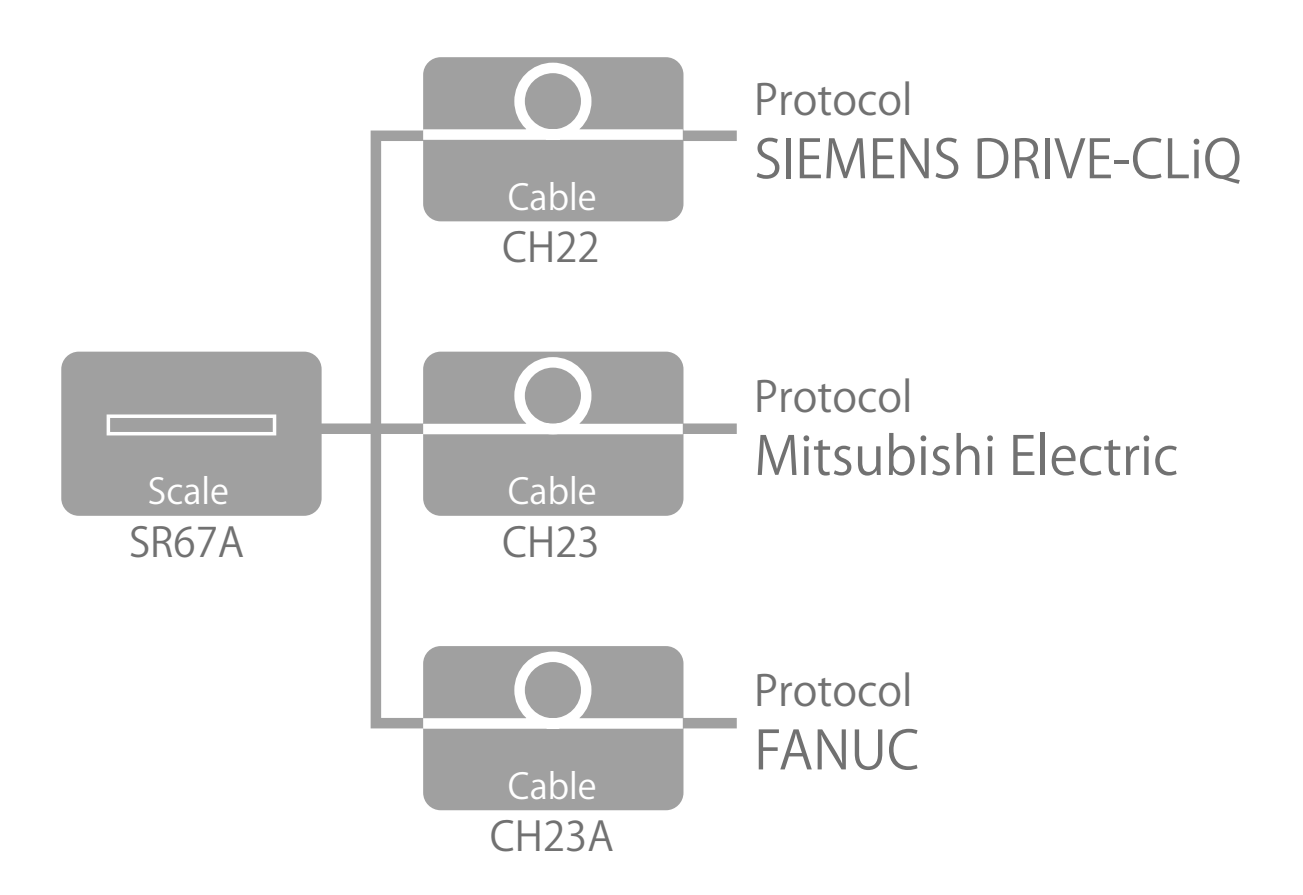
<style>
.page{position:relative;width:1303px;height:895px;background:#fff}
.page>*{position:absolute;margin:0;border:0;box-sizing:border-box;transform-origin:0 0}
.t1{font:52.5px "Helvetica";color:#717171}
.t2{font:42px "Helvetica";color:#717171}
.t3{font:40.25px "Helvetica";color:#717171}
.t4{font:35px "Helvetica";color:#fff}
</style>
<div class="page">
<div style="left:370px;top:130px;width:372px;height:598px;border:10px solid #a0a0a0"></div>
<div style="left:423px;top:57px;width:260px;height:164px;background:#a0a0a0;border-radius:18px"></div>
<svg style="left:412px;top:57px;width:281px;height:88px"></svg>
<div style="left:423px;top:646px;width:260px;height:164px;background:#a0a0a0;border-radius:18px"></div>
<svg style="left:412px;top:646px;width:281px;height:87px"></svg>
<div style="left:287px;top:423px;width:449px;height:11px;background:#a0a0a0"></div>
<div style="left:423px;top:351px;width:260px;height:164px;background:#a0a0a0;border-radius:18px"></div>
<svg style="left:412px;top:352px;width:281px;height:87px"></svg>
<div style="left:61px;top:351px;width:260px;height:164px;background:#a0a0a0;border-radius:18px"></div>
<svg style="left:107px;top:414px;width:169px;height:21px"></svg>
<p class="t4" style="left:148px;top:471px;width:83px">Scale</p>
<p class="t4" style="left:508px;top:177px;width:90px">Cable</p>
<p class="t3" style="left:502px;top:225px;width:99px">CH22</p>
<p class="t4" style="left:508px;top:471px;width:90px">Cable</p>
<p class="t3" style="left:129px;top:519px;width:117px">SR67A</p>
<p class="t3" style="left:502px;top:519px;width:99px">CH23</p>
<p class="t4" style="left:508px;top:766px;width:90px">Cable</p>
<p class="t3" style="left:490px;top:813px;width:125px">CH23A</p>
<p class="t2" style="left:754px;top:76px;width:160px">Protocol</p>
<p class="t1" style="left:754px;top:129px;width:489px">SIEMENS DRIVE-CLiQ</p>
<p class="t2" style="left:754px;top:373px;width:160px">Protocol</p>
<p class="t1" style="left:754px;top:426px;width:425px">Mitsubishi Electric</p>
<p class="t2" style="left:754px;top:667px;width:160px">Protocol</p>
<p class="t1" style="left:754px;top:720px;width:167px">FANUC</p>
</div>
